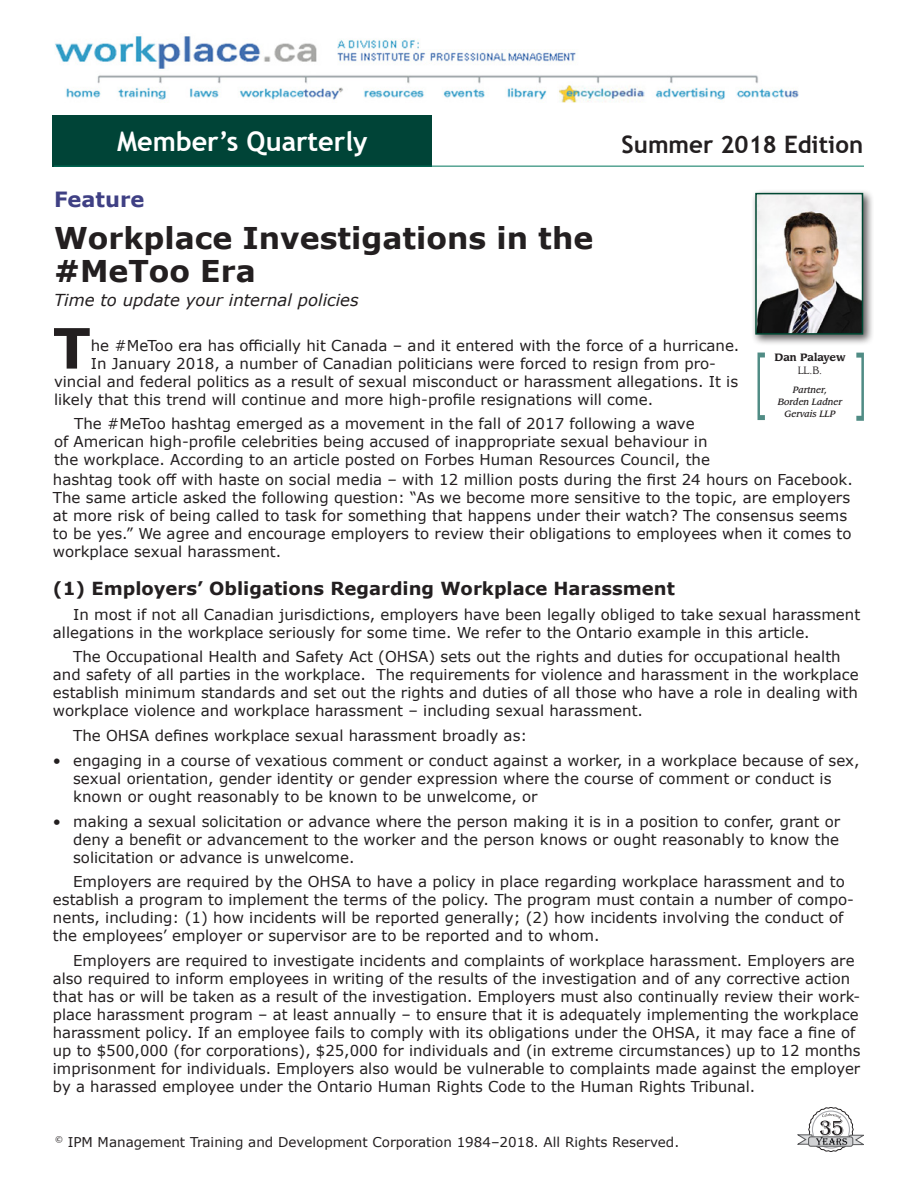
<style>
.page{position:relative;width:918px;height:1188px;background:#fff}
.page>*{position:absolute;margin:0;border:0;box-sizing:border-box;transform-origin:0 0}
.DropCap{font:700 55.65px "Verdana";color:#231f20}
.Head1{font:700 30px/33px "Verdana";color:#231f20}
.t1{font:700 27px "Trebuchet MS";color:#fff}
.t2{font:700 24px "Trebuchet MS";color:#231f20}
.t3{font:700 21px "Verdana";color:#3f4084}
.SUBHEAD{font:700 18px "Verdana";color:#231f20}
.Head2{font:italic 16.5px "Verdana";color:#231f20}
.Body_Text{font:15px/18px "Verdana";color:#231f20}
.bullet{font:15px/18px "Verdana";color:#231f20}
.DropCap-2{font:15px "Verdana";color:#231f20}
.t4{font:13.5px "Verdana";color:#231f20}
.caption_name{font:700 10.5px/13.5px "Leawood Std";color:#231f20;text-align:center;scale:.95 1}
.caption_company{font:italic 500 9px/12px "Leawood Std";color:#231f20;text-align:center;scale:.95 1}
.s1{font-weight:400}
</style>
<div class="page">
<img style="left:55px;top:36px;width:744px;height:67px">
<div style="left:53px;top:115px;width:379px;height:51px;background:#004437"></div>
<hr style="left:54px;top:166px;width:810px;height:1px;background:#00765d">
<svg style="left:798px;top:1107px;width:66px;height:45px"></svg>
<div style="left:751px;top:188px;width:123px;height:157px;background:#231f20;opacity:.75"></div>
<img style="left:758px;top:196px;width:102px;height:136px">
<div style="left:755px;top:193px;width:108px;height:142px;border:2px solid #004833"></div>
<svg style="left:856px;top:353px;width:8px;height:68px"></svg>
<svg style="left:758px;top:353px;width:7px;height:67px"></svg>
<h3 class="t1" style="left:117px;top:124px;width:252px">Member’s Quarterly</h3>
<h3 class="t2" style="left:622px;top:129px;width:243px">Summer 2018 Edition</h3>
<p class="t3" style="left:54px;top:184px;width:92px">Feature</p>
<p class="Head1" style="left:54px;top:221px;width:541px">Workplace Investigations in the #MeToo Era</p>
<p class="Head2" style="left:54px;top:289px;width:306px">Time to update your internal policies</p>
<p class="DropCap" style="left:53px;top:309px;width:39px">T</p>
<p class="DropCap-2" style="left:91px;top:335px;width:650px">he #MeToo era has officially hit Canada – and it entered with the force of a hurricane.</p>
<p class="caption_name" style="left:775px;top:351px;width:76px">Dan Palayew<br><span class="s1">LL.B.</span></p>
<p class="caption_company" style="left:778px;top:384px;width:69px">Partner,<br>Borden Ladner<br>Gervais LLP</p>
<p class="DropCap-2" style="left:91px;top:353px;width:627px">In January 2018, a number of Canadian politicians were forced to resign from pro-</p>
<p class="DropCap-2" style="left:54px;top:371px;width:686px">vincial and federal politics as a result of sexual misconduct or harassment allegations. It is</p>
<p class="DropCap-2" style="left:54px;top:389px;width:601px">likely that this trend will continue and more high-profile resignations will come.</p>
<p class="Body_Text" style="left:53px;top:415px;width:802px;text-indent:21px">The #MeToo hashtag emerged as a movement in the fall of 2017 following a wave<br>of American high-profile celebrities being accused of inappropriate sexual behaviour in<br>the workplace. According to an article posted on Forbes Human Resources Council, the<br>hashtag took off with haste on social media – with 12 million posts during the first 24 hours on Facebook.<br>The same article asked the following question: “As we become more sensitive to the topic, are employers at more risk of being called to task for something that happens under their watch? The consensus seems to be yes.” We agree and encourage employers to review their obligations to employees when it comes to workplace sexual harassment.</p>
<p class="SUBHEAD" style="left:53px;top:575px;width:623px">(1) Employers’ Obligations Regarding Workplace Harassment</p>
<p class="Body_Text" style="left:53px;top:605px;width:809px;text-indent:20px">In most if not all Canadian jurisdictions, employers have been legally obliged to take sexual harassment allegations in the workplace seriously for some time. We refer to the Ontario example in this article.</p>
<p class="Body_Text" style="left:53px;top:648px;width:807px;text-indent:20px">The Occupational Health and Safety Act (OHSA) sets out the rights and duties for occupational health and safety of all parties in the workplace. The requirements for violence and harassment in the workplace establish minimum standards and set out the rights and duties of all those who have a role in dealing with workplace violence and workplace harassment – including sexual harassment.</p>
<p class="Body_Text" style="left:73px;top:726px;width:456px">The OHSA defines workplace sexual harassment broadly as:</p>
<p class="bullet" style="left:73px;top:751px;width:788px;text-indent:-20px">• engaging in a course of vexatious comment or conduct against a worker, in a workplace because of sex, sexual orientation, gender identity or gender expression where the course of comment or conduct is known or ought reasonably to be known to be unwelcome, or</p>
<p class="bullet" style="left:73px;top:812px;width:769px;text-align:justify;text-indent:-20px">• making a sexual solicitation or advance where the person making it is in a position to confer, grant or deny a benefit or advancement to the worker and the person knows or ought reasonably to know the solicitation or advance is unwelcome.</p>
<p class="Body_Text" style="left:53px;top:873px;width:803px;text-indent:20px">Employers are required by the OHSA to have a policy in place regarding workplace harassment and to establish a program to implement the terms of the policy. The program must contain a number of compo&shy;nents, including: (1) how incidents will be reported generally; (2) how incidents involving the conduct of the employees’ employer or supervisor are to be reported and to whom.</p>
<p class="Body_Text" style="left:53px;top:951px;width:809px;text-indent:20px">Employers are required to investigate incidents and complaints of workplace harassment. Employers are also required to inform employees in writing of the results of the investigation and of any corrective action that has or will be taken as a result of the investigation. Employers must also continually review their work&shy;place harassment program – at least annually – to ensure that it is adequately implementing the workplace harassment policy. If an employee fails to comply with its obligations under the OHSA, it may face a fine of up to $500,000 (for corporations), $25,000 for individuals and (in extreme circumstances) up to 12 months imprisonment for individuals. Employers also would be vulnerable to complaints made against the employer by a harassed employee under the Ontario Human Rights Code to the Human Rights Tribunal.</p>
<p class="t4" style="left:55px;top:1133px;width:626px"><sup>©</sup> IPM Management Training and Development Corporation 1984–2018. All Rights Reserved.</p>
</div>
